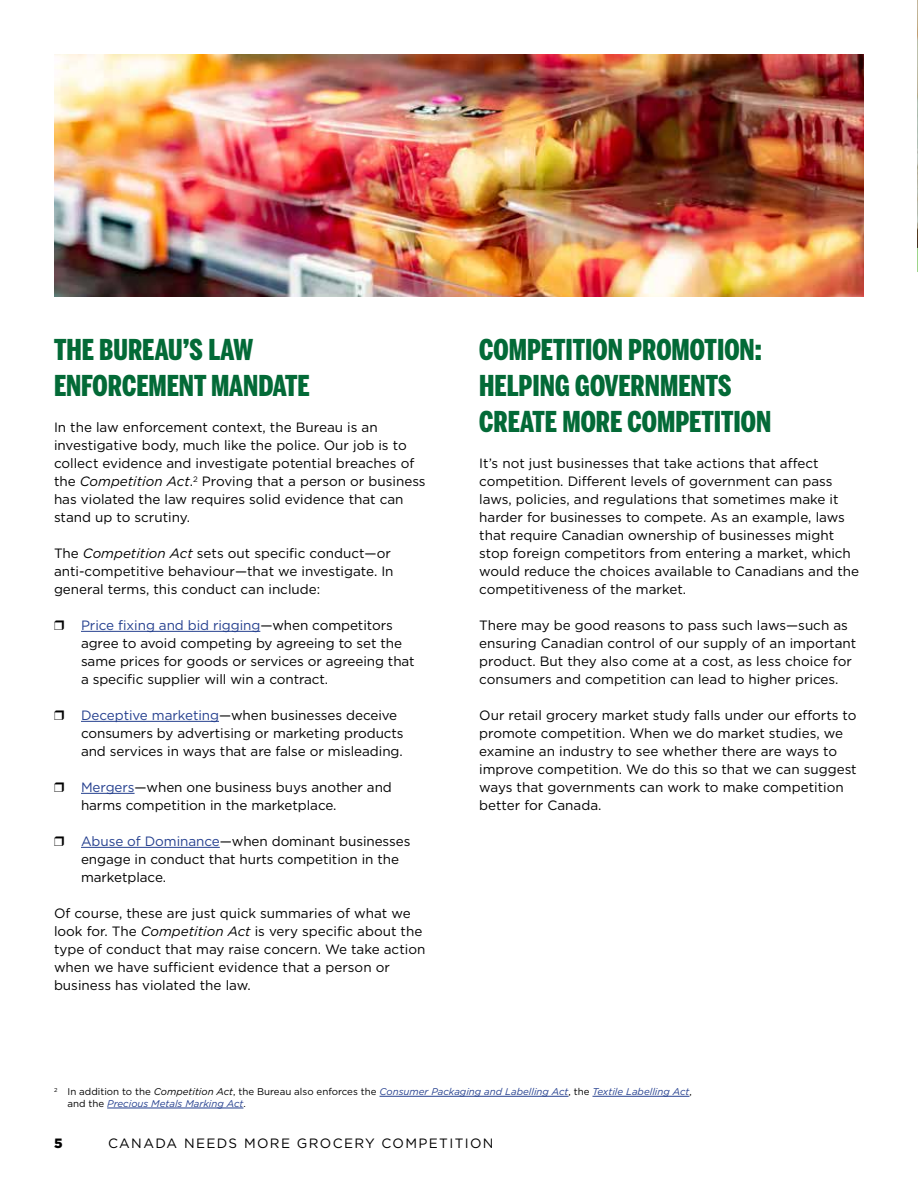
<style>
.page{position:relative;width:918px;height:1188px;background:#fff}
.page>*{position:absolute;margin:0;border:0;box-sizing:border-box;transform-origin:0 0}
.t1{font:900 28.5px/36px "Benton Sans Comp";color:#036a37}
.t2{font:13.5px/18px "Gotham";color:#000}
.t3{font:13.5px "Gotham";letter-spacing:.1em;color:#000}
.t4{font:900 13.5px "Gotham";color:#000}
.t5{font:italic 9.75px/11.7px "Gotham";color:#25408f}
.s1{font-style:italic}
.s2{color:#25408f}
.s3{font-style:normal;color:#000}
.s4{color:#000}
</style>
<div class="page">
<hr style="left:81px;top:631px;width:179px;height:1px;background:#25408f">
<hr style="left:81px;top:721px;width:138px;height:1px;background:#25408f">
<hr style="left:81px;top:793px;width:54px;height:1px;background:#25408f">
<hr style="left:81px;top:847px;width:139px;height:1px;background:#25408f">
<img style="left:54px;top:54px;width:810px;height:243px">
<hr style="left:380px;top:1096px;width:189px;height:1px;background:#25408f">
<hr style="left:592px;top:1096px;width:97px;height:1px;background:#25408f">
<hr style="left:107px;top:1108px;width:136px;height:1px;background:#25408f">
<svg style="left:917px;top:248px;width:1px;height:24px"></svg>
<img style="left:917px;top:0;width:1px;height:248px">
<h1 class="t1" style="left:54px;top:331px;width:257px">THE BUREAU’S LAW<br>ENFORCEMENT MANDATE</h1>
<p class="t2" style="left:54px;top:418px;width:373px">In the law enforcement context, the Bureau is an investigative body, much like the police. Our job is to collect evidence and investigate potential breaches of the <span class="s1">Competition Act</span>.<sup>2</sup> Proving that a person or business has violated the law requires solid evidence that can stand up to scrutiny.</p>
<p class="t2" style="left:54px;top:544px;width:341px">The <span class="s1">Competition Act</span> sets out specific conduct—or anti-competitive behaviour—that we investigate. In general terms, this conduct can include:</p>
<p class="t2" style="left:81px;top:616px;width:335px;text-indent:-27px">❒ <span class="s2">Price fixing and bid rigging</span>—when competitors agree to avoid competing by agreeing to set the same prices for goods or services or agreeing that a specific supplier will win a contract.</p>
<p class="t2" style="left:81px;top:706px;width:324px;text-indent:-27px">❒ <span class="s2">Deceptive marketing</span>—when businesses deceive consumers by advertising or marketing products and services in ways that are false or misleading.</p>
<p class="t2" style="left:81px;top:778px;width:312px;text-indent:-27px">❒ <span class="s2">Mergers</span>—when one business buys another and harms competition in the marketplace.</p>
<p class="t2" style="left:81px;top:832px;width:331px;text-indent:-27px">❒ <span class="s2">Abuse of Dominance</span>—when dominant businesses engage in conduct that hurts competition in the marketplace.</p>
<p class="t2" style="left:54px;top:904px;width:373px">Of course, these are just quick summaries of what we look for. The <span class="s1">Competition Act</span> is very specific about the type of conduct that may raise concern. We take action when we have sufficient evidence that a person or business has violated the law.</p>
<h1 class="t1" style="left:479px;top:331px;width:294px">COMPETITION PROMOTION:<br>HELPING GOVERNMENTS<br>CREATE MORE COMPETITION</h1>
<p class="t2" style="left:479px;top:454px;width:381px">It’s not just businesses that take actions that affect competition. Different levels of government can pass laws, policies, and regulations that sometimes make it harder for businesses to compete. As an example, laws that require Canadian ownership of businesses might stop foreign competitors from entering a market, which would reduce the choices available to Canadians and the competitiveness of the market.</p>
<p class="t2" style="left:479px;top:616px;width:379px">There may be good reasons to pass such laws—such as ensuring Canadian control of our supply of an important product. But they also come at a cost, as less choice for consumers and competition can lead to higher prices.</p>
<p class="t2" style="left:479px;top:706px;width:379px">Our retail grocery market study falls under our efforts to promote competition. When we do market studies, we examine an industry to see whether there are ways to improve competition. We do this so that we can suggest ways that governments can work to make competition better for Canada.</p>
<p class="t5" style="left:67px;top:1086px;width:626px;text-indent:-13px"><sup>2</sup> <span class="s3">In addition to the</span> <span class="s4">Competition Act</span><span class="s3">, the Bureau also enforces the</span> Consumer Packaging and Labelling Act<span class="s3">, the</span> Textile Labelling Act<span class="s3">, and the</span> Precious Metals Marking Act<span class="s3">.</span></p>
<p class="t4" style="left:54px;top:1133px;width:10px">5</p>
<p class="t3" style="left:108px;top:1134px;width:387px">CANADA NEEDS MORE GROCERY COMPETITION</p>
</div>
